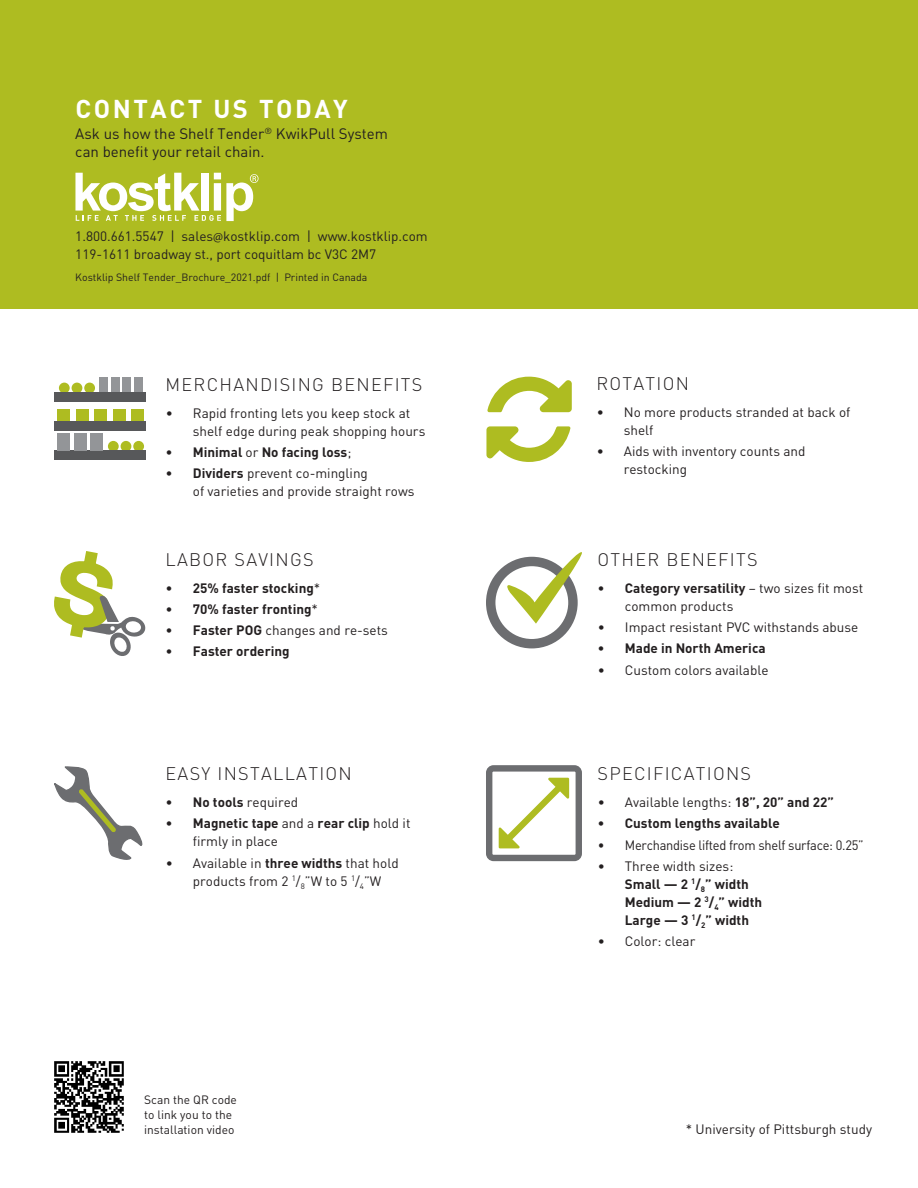
<style>
.page{position:relative;width:918px;height:1188px;background:#fff}
.page>*{position:absolute;margin:0;border:0;box-sizing:border-box;transform-origin:0 0}
.t1{font:700 25.5px "DIN";letter-spacing:.1em;color:#fff}
.t2{font:300 18px "DIN";letter-spacing:.07em;color:#231f20}
.t3{font:15px/18px "DIN";color:#231f20}
.t4{font:13.5px/18px "DIN";color:#231f20}
.t5{font:700 13.5px/18px "DIN";color:#231f20}
.t6{font:13.5px "DIN";letter-spacing:-.02em;color:#231f20;scale:.95 1}
.t7{font:12px/15px "DIN";color:#231f20}
.t8{font:10.5px "DIN";color:#231f20}
.s1{font-family:"Myriad Pro"}
.s2{font-weight:400}
.s3{font-weight:700}
</style>
<div class="page">
<div style="left:0;top:0;width:918px;height:308px;background:#aebc21"></div>
<svg style="left:75px;top:173px;width:184px;height:48px"></svg>
<svg style="left:54px;top:551px;width:92px;height:105px"></svg>
<div style="left:99px;top:378px;width:8px;height:17px;background:#939598"></div>
<div style="left:111px;top:378px;width:8px;height:17px;background:#939598"></div>
<div style="left:123px;top:378px;width:8px;height:17px;background:#939598"></div>
<div style="left:134px;top:378px;width:9px;height:17px;background:#939598"></div>
<div style="left:95px;top:409px;width:12px;height:13px;background:#aebc21"></div>
<div style="left:76px;top:409px;width:12px;height:13px;background:#aebc21"></div>
<div style="left:57px;top:409px;width:12px;height:13px;background:#aebc21"></div>
<div style="left:113px;top:409px;width:12px;height:13px;background:#aebc21"></div>
<div style="left:132px;top:409px;width:12px;height:13px;background:#aebc21"></div>
<div style="left:59px;top:383px;width:11px;height:10px;background:#aebc21;border-radius:50%"></div>
<div style="left:72px;top:383px;width:10px;height:10px;background:#aebc21;border-radius:50%"></div>
<div style="left:84px;top:383px;width:11px;height:10px;background:#aebc21;border-radius:50%"></div>
<div style="left:108px;top:441px;width:11px;height:11px;background:#aebc21;border-radius:50%"></div>
<div style="left:121px;top:441px;width:10px;height:11px;background:#aebc21;border-radius:50%"></div>
<div style="left:133px;top:441px;width:11px;height:11px;background:#aebc21;border-radius:50%"></div>
<div style="left:54px;top:392px;width:91px;height:9px;background:#57585a"></div>
<div style="left:54px;top:421px;width:91px;height:9px;background:#57585a"></div>
<div style="left:54px;top:450px;width:91px;height:10px;background:#57585a"></div>
<div style="left:57px;top:433px;width:12px;height:17px;background:#939598"></div>
<div style="left:74px;top:433px;width:12px;height:17px;background:#939598"></div>
<div style="left:91px;top:433px;width:12px;height:17px;background:#939598"></div>
<div style="left:486px;top:557px;width:92px;height:91px;border:9px solid #6c6d70;border-radius:50%"></div>
<svg style="left:504px;top:552px;width:78px;height:72px"></svg>
<svg style="left:54px;top:766px;width:89px;height:94px"></svg>
<svg style="left:486px;top:765px;width:96px;height:96px"></svg>
<svg style="left:487px;top:377px;width:85px;height:35px"></svg>
<svg style="left:486px;top:426px;width:84px;height:36px"></svg>
<img style="left:54px;top:1061px;width:70px;height:72px">
<h1 class="t1" style="left:75px;top:92px;width:274px">CONTACT US TODAY</h1>
<p class="t3" style="left:75px;top:124px;width:314px">Ask us how the Shelf Tender<sup>®</sup> KwikPull System can benefit your retail chain.</p>
<p class="t4" style="left:75px;top:226px;width:354px">1.800.661.5547 | sales<span class="s1">@</span>kostklip.com | www.kostklip.com<br>119-1611 broadway st., port coquitlam bc V3C 2M7</p>
<p class="t8" style="left:75px;top:271px;width:294px">Kostklip Shelf Tender_Brochure_2021.pdf | Printed in Canada</p>
<h2 class="t2" style="left:166px;top:374px;width:258px">MERCHANDISING BENEFITS</h2>
<h2 class="t2" style="left:597px;top:373px;width:94px">ROTATION</h2>
<p class="t4" style="left:193px;top:404px;width:234px;text-indent:-27px">• Rapid fronting lets you keep stock at shelf edge during peak shopping hours</p>
<p class="t5" style="left:166px;top:443px;width:187px">• Minimal <span class="s2">or</span> No facing loss<span class="s2">;</span></p>
<p class="t4" style="left:193px;top:464px;width:223px;text-indent:-27px"><span class="s3">• Dividers</span> prevent co-mingling<br>of varieties and provide straight rows</p>
<p class="t4" style="left:624px;top:403px;width:228px;text-indent:-27px">• No more products stranded at back of shelf</p>
<p class="t4" style="left:624px;top:442px;width:183px;text-indent:-27px">• Aids with inventory counts and restocking</p>
<h2 class="t2" style="left:166px;top:548px;width:150px">LABOR SAVINGS</h2>
<h2 class="t2" style="left:598px;top:548px;width:162px">OTHER BENEFITS</h2>
<p class="t5" style="left:166px;top:578px;width:156px">• 25% faster stocking<span class="s2">*</span></p>
<p class="t5" style="left:166px;top:599px;width:154px">• 70% faster fronting<span class="s2">*</span></p>
<p class="t4" style="left:166px;top:621px;width:224px"><span class="s3">• Faster POG</span> changes and re-sets</p>
<p class="t5" style="left:166px;top:642px;width:125px">• Faster ordering</p>
<h2 class="t2" style="left:166px;top:763px;width:188px">EASY INSTALLATION</h2>
<p class="t5" style="left:166px;top:793px;width:134px">• No tools <span class="s2">required</span></p>
<p class="t4" style="left:193px;top:814px;width:219px;text-indent:-27px"><span class="s3">• Magnetic tape</span> and a <span class="s3">rear clip</span> hold it firmly in place</p>
<p class="t4" style="left:193px;top:853px;width:207px;text-indent:-27px">• Available in <span class="s3">three widths</span> that hold products from 2 <sup>1</sup>/<sub>8</sub>”W to 5 <sup>1</sup>/<sub>4</sub>”W</p>
<p class="t7" style="left:144px;top:1092px;width:94px">Scan the QR code to link you to the installation video</p>
<p class="t4" style="left:625px;top:579px;width:240px;text-indent:-27px"><span class="s3">• Category versatility</span> – two sizes fit most common products</p>
<p class="t4" style="left:598px;top:618px;width:262px">• Impact resistant PVC withstands abuse</p>
<p class="t5" style="left:598px;top:639px;width:169px">• Made in North America</p>
<p class="t4" style="left:598px;top:660px;width:172px">• Custom colors available</p>
<h2 class="t2" style="left:598px;top:763px;width:155px">SPECIFICATIONS</h2>
<p class="t4" style="left:598px;top:793px;width:238px">• Available lengths: <span class="s3">18”, 20” and 22”</span></p>
<p class="t5" style="left:598px;top:814px;width:183px">• Custom lengths available</p>
<p class="t6" style="left:598px;top:836px;width:282px">• Merchandise lifted from shelf surface: 0.25”</p>
<p class="t5" style="left:625px;top:856px;width:139px;text-indent:-27px"><span class="s2">• Three width sizes:<br></span>Small — 2 <sup>1</sup>/<sub>8</sub>” width<br>Medium — 2 <sup>3</sup>/<sub>4</sub>” width<br>Large — 3 <sup>1</sup>/<sub>2</sub>” width</p>
<p class="t4" style="left:598px;top:932px;width:99px">• Color: clear</p>
<p class="t4" style="left:686px;top:1120px;width:188px">* University of Pittsburgh study</p>
</div>
